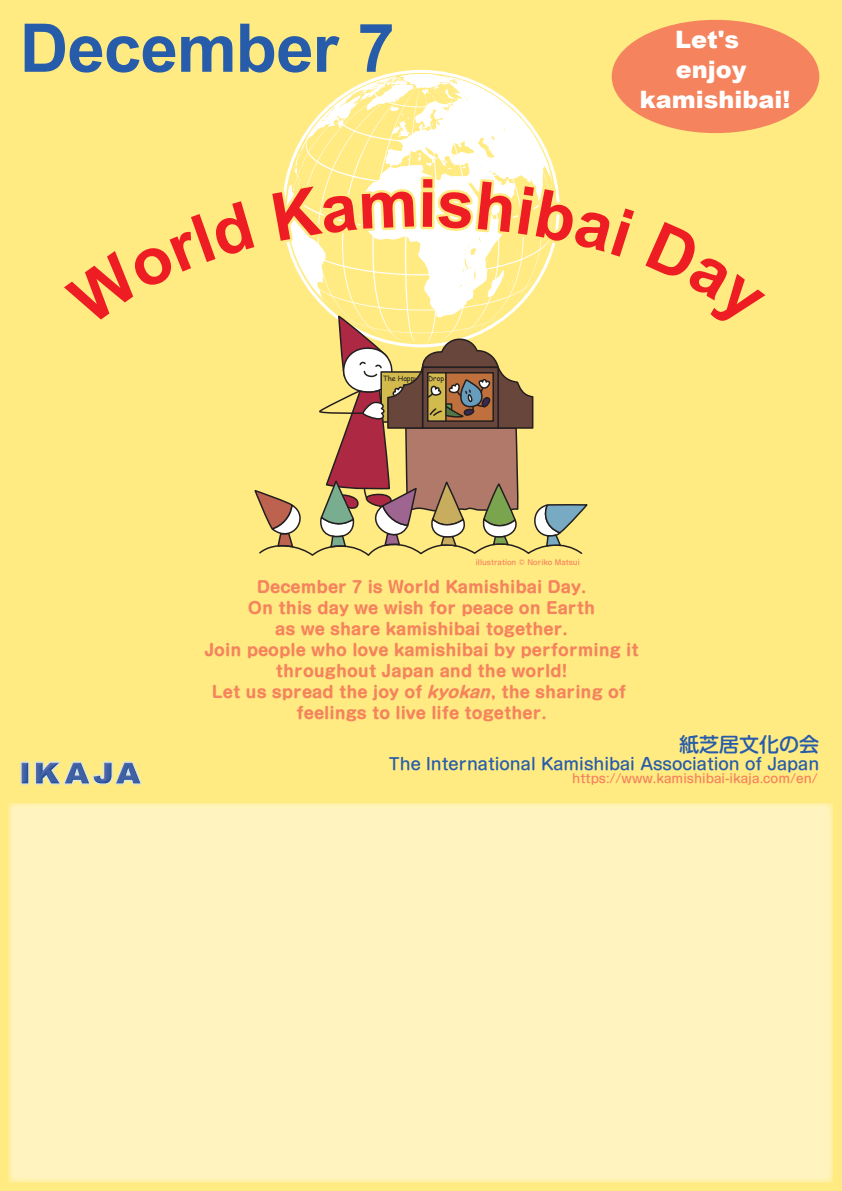
<style>
.page{position:relative;width:842px;height:1191px;background:#ffeb82}
.page>*{position:absolute;margin:0;border:0;box-sizing:border-box;transform-origin:0 0}
.t1{font:700 67.2px "Arial";letter-spacing:-.015em;color:#275caa}
.t2{font:700 66.6px "Arial";color:#ee1d23}
.t3{font:900 24px "Arial";color:#fff}
.t4{font:500 20px "Shin M Go Pro";color:#275caa}
.t5{font:500 16px "Shin M Go Pro";color:#275caa}
.t6{font:700 15.8px/21px "Shin M Go Pro";color:#f5835d}
.t7{font:500 12px "Shin M Go Pro";color:#f5835d}
.t8{font:7.1px "Comic Sans MS";color:#231f20}
.t9{font:500 7px "Shin M Go Pro";color:#f5835d}
.s1{font-style:italic;font-size:15.9px}
</style>
<div class="page">
<div style="left:9px;top:802px;width:824px;height:380px;background:#fff4c0"></div>
<svg style="left:290px;top:76px;width:262px;height:98px"></svg>
<div style="left:612px;top:20px;width:207px;height:113px;background:#f5835d;border-radius:50%"></div>
<img style="left:20px;top:761px;width:122px;height:24px">
<svg style="left:254px;top:174px;width:334px;height:382px"></svg>
<h1 class="t1" style="left:20px;top:3px;width:376px">December 7</h1>
<h2 class="t2" style="left:418px;top:159px;width:21px">i</h2>
<p class="t8" style="left:383px;top:373px;width:37px">The Happy</p>
<p class="t8" style="left:428px;top:373px;width:18px">Drop</p>
<h3 class="t3" style="left:675px;top:26px;width:66px">Let's</h3>
<h3 class="t3" style="left:676px;top:56px;width:72px">enjoy</h3>
<h3 class="t3" style="left:640px;top:86px;width:152px">kamishibai!</h3>
<p class="t9" style="left:476px;top:557px;width:105px">illustration © Noriko Matsui</p>
<p class="t6" style="left:257px;top:574px;width:331px">December 7 is World Kamishibai Day.</p>
<p class="t6" style="left:248px;top:595px;width:349px">On this day we wish for peace on Earth</p>
<p class="t6" style="left:275px;top:616px;width:294px">as we share kamishibai together.</p>
<p class="t6" style="left:204px;top:637px;width:436px">Join people who love kamishibai by performing it</p>
<p class="t6" style="left:276px;top:658px;width:293px">throughout Japan and the world!</p>
<p class="t6" style="left:212px;top:679px;width:286px">Let us spread the joy of <span class="s1">kyokan</span></p>
<p class="t6" style="left:296px;top:679px;width:331px;text-indent:194px">, the sharing of feelings to live life together.</p>
<p class="t4" style="left:679px;top:728px;width:141px">紙芝居文化の会</p>
<p class="t5" style="left:389px;top:751px;width:432px">The International Kamishibai Association of Japan</p>
<p class="t7" style="left:572px;top:769px;width:247px">https://www.kamishibai-ikaja.com/en/</p>
</div>
